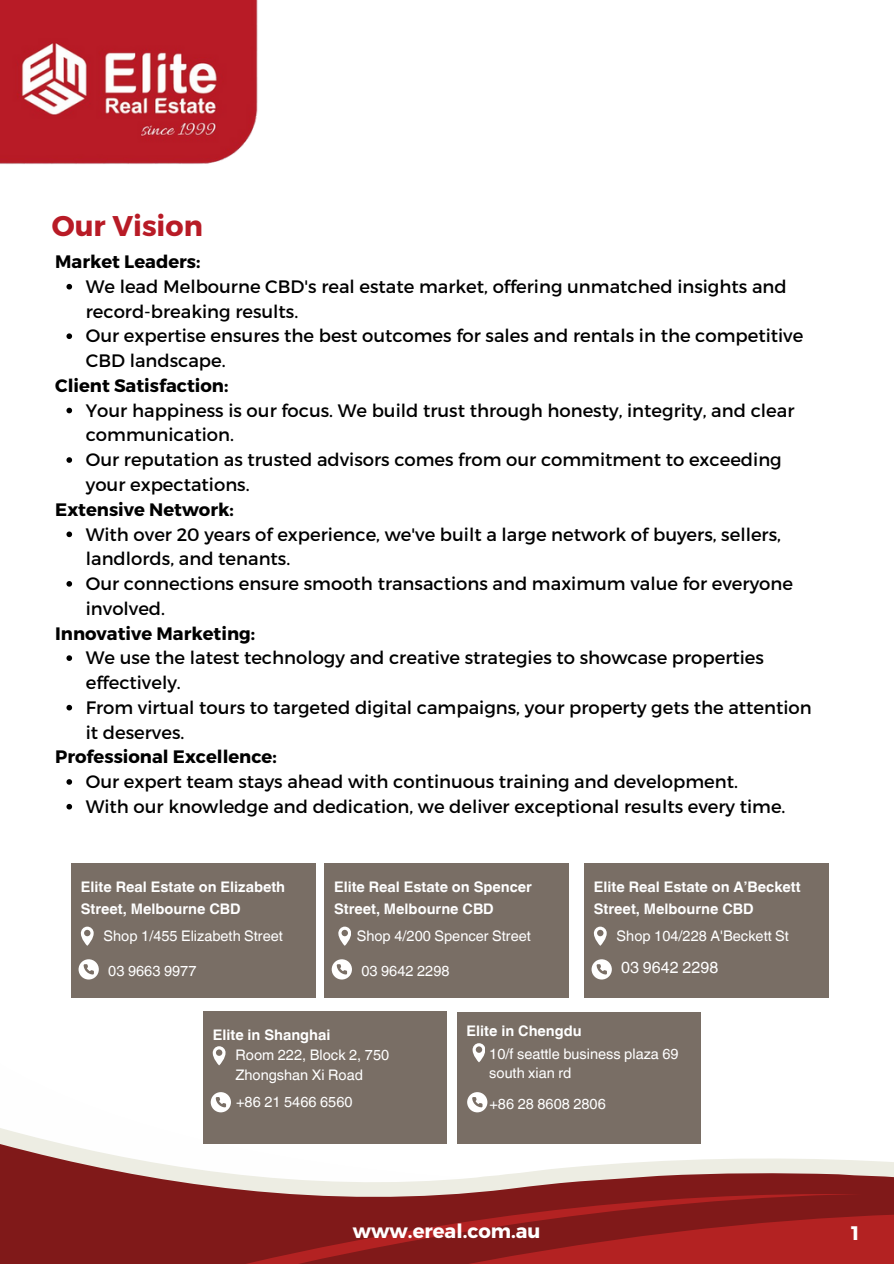
<style>
.page{position:relative;width:894px;height:1264px;background:#fff}
.page>*{position:absolute;margin:0;border:0;box-sizing:border-box;transform-origin:0 0}
.t1{font:700 28.5px "Montserrat";color:#b81b26}
.t2{font:700 19.5px "Montserrat";color:#fff}
.t3{font:18px/24.8px "Montserrat";color:#000}
.t4{font:700 18px "Montserrat";color:#000}
.t5{font:16.05px "Helvetica World";color:#fff}
.t6{font:14.55px/19.8px "Helvetica World";color:#fff}
.t7{font:700 14.55px/21.9px "Helvetica World";color:#fff}
</style>
<div class="page">
<img style="left:0;top:0;width:258px;height:164px">
<svg style="left:66px;top:284px;width:6px;height:5px"></svg>
<svg style="left:66px;top:333px;width:6px;height:6px"></svg>
<svg style="left:66px;top:408px;width:6px;height:5px"></svg>
<svg style="left:66px;top:457px;width:6px;height:6px"></svg>
<svg style="left:66px;top:531px;width:6px;height:6px"></svg>
<svg style="left:66px;top:581px;width:6px;height:5px"></svg>
<svg style="left:66px;top:655px;width:6px;height:6px"></svg>
<svg style="left:66px;top:705px;width:6px;height:5px"></svg>
<svg style="left:66px;top:779px;width:6px;height:5px"></svg>
<svg style="left:66px;top:804px;width:6px;height:5px"></svg>
<svg style="left:0;top:1128px;width:893px;height:135px;fill:#831c1c"></svg>
<div style="left:72px;top:863px;width:243px;height:134px;background:#766b62"></div>
<svg style="left:81px;top:926px;width:12px;height:19px"></svg>
<svg style="left:78px;top:959px;width:21px;height:20px"></svg>
<div style="left:325px;top:863px;width:243px;height:134px;background:#766b62"></div>
<svg style="left:338px;top:926px;width:12px;height:19px"></svg>
<svg style="left:331px;top:959px;width:21px;height:20px"></svg>
<div style="left:584px;top:863px;width:244px;height:134px;background:#766b62"></div>
<svg style="left:593px;top:926px;width:13px;height:19px"></svg>
<svg style="left:591px;top:959px;width:20px;height:20px"></svg>
<div style="left:203px;top:1010px;width:244px;height:133px;background:#766b62"></div>
<svg style="left:213px;top:1046px;width:12px;height:19px"></svg>
<svg style="left:211px;top:1092px;width:20px;height:20px"></svg>
<div style="left:457px;top:1012px;width:244px;height:131px;background:#766b62"></div>
<svg style="left:472px;top:1043px;width:13px;height:19px"></svg>
<svg style="left:467px;top:1092px;width:20px;height:20px"></svg>
<p class="t1" style="left:52px;top:207px;width:153px">Our Vision</p>
<h1 class="t4" style="left:55px;top:250px;width:147px">Market Leaders:</h1>
<h2 class="t3" style="left:86px;top:273px;width:702px">We lead Melbourne CBD's real estate market, offering unmatched insights and record-breaking results.</h2>
<p class="t3" style="left:86px;top:323px;width:718px">Our expertise ensures the best outcomes for sales and rentals in the competitive<br>CBD landscape.</p>
<p class="t4" style="left:55px;top:374px;width:175px">Client Satisfaction:</p>
<h2 class="t3" style="left:86px;top:397px;width:710px">Your happiness is our focus. We build trust through honesty, integrity, and clear communication.</h2>
<p class="t3" style="left:86px;top:446px;width:697px">Our reputation as trusted advisors comes from our commitment to exceeding your expectations.</p>
<p class="t4" style="left:55px;top:497px;width:180px">Extensive Network:</p>
<h2 class="t3" style="left:86px;top:521px;width:696px">With over 20 years of experience, we've built a large network of buyers, sellers, landlords, and tenants.</h2>
<p class="t3" style="left:86px;top:570px;width:708px">Our connections ensure smooth transactions and maximum value for everyone involved.</p>
<p class="t4" style="left:55px;top:621px;width:201px">Innovative Marketing:</p>
<h2 class="t3" style="left:86px;top:644px;width:679px">We use the latest technology and creative strategies to showcase properties effectively.</h2>
<p class="t3" style="left:86px;top:694px;width:727px">From virtual tours to targeted digital campaigns, your property gets the attention it deserves.</p>
<p class="t4" style="left:55px;top:745px;width:223px">Professional Excellence:</p>
<h2 class="t3" style="left:86px;top:768px;width:653px">Our expert team stays ahead with continuous training and development.</h2>
<p class="t3" style="left:86px;top:793px;width:701px">With our knowledge and dedication, we deliver exceptional results every time.</p>
<h4 class="t7" style="left:81px;top:874px;width:206px">Elite Real Estate on Elizabeth<br>Street, Melbourne CBD</h4>
<p class="t6" style="left:104px;top:925px;width:181px">Shop 1/455 Elizabeth Street</p>
<p class="t6" style="left:108px;top:960px;width:90px">03 9663 9977</p>
<p class="t7" style="left:334px;top:874px;width:199px">Elite Real Estate on Spencer<br>Street, Melbourne CBD</p>
<h4 class="t6" style="left:356px;top:925px;width:175px">Shop 4/200 Spencer Street</h4>
<p class="t6" style="left:361px;top:960px;width:90px">03 9642 2298</p>
<p class="t7" style="left:593px;top:874px;width:208px">Elite Real Estate on A’Beckett<br>Street, Melbourne CBD</p>
<p class="t6" style="left:616px;top:925px;width:174px">Shop 104/228 A'Beckett St</p>
<h4 class="t5" style="left:621px;top:958px;width:99px">03 9642 2298</h4>
<p class="t7" style="left:213px;top:1021px;width:119px">Elite in Shanghai</p>
<p class="t6" style="left:235px;top:1044px;width:155px">Room 222, Block 2, 750<br>Zhongshan Xi Road</p>
<p class="t6" style="left:236px;top:1091px;width:118px">+86 21 5466 6560</p>
<p class="t7" style="left:466px;top:1018px;width:117px">Elite in Chengdu</p>
<p class="t6" style="left:489px;top:1043px;width:191px">10/f seattle business plaza 69 south xian rd</p>
<p class="t6" style="left:489px;top:1094px;width:118px">+86 28 8608 2806</p>
<p class="t2" style="left:353px;top:1217px;width:189px">www.ereal.com.au</p>
<p class="t2" style="left:850px;top:1220px;width:10px">1</p>
</div>
